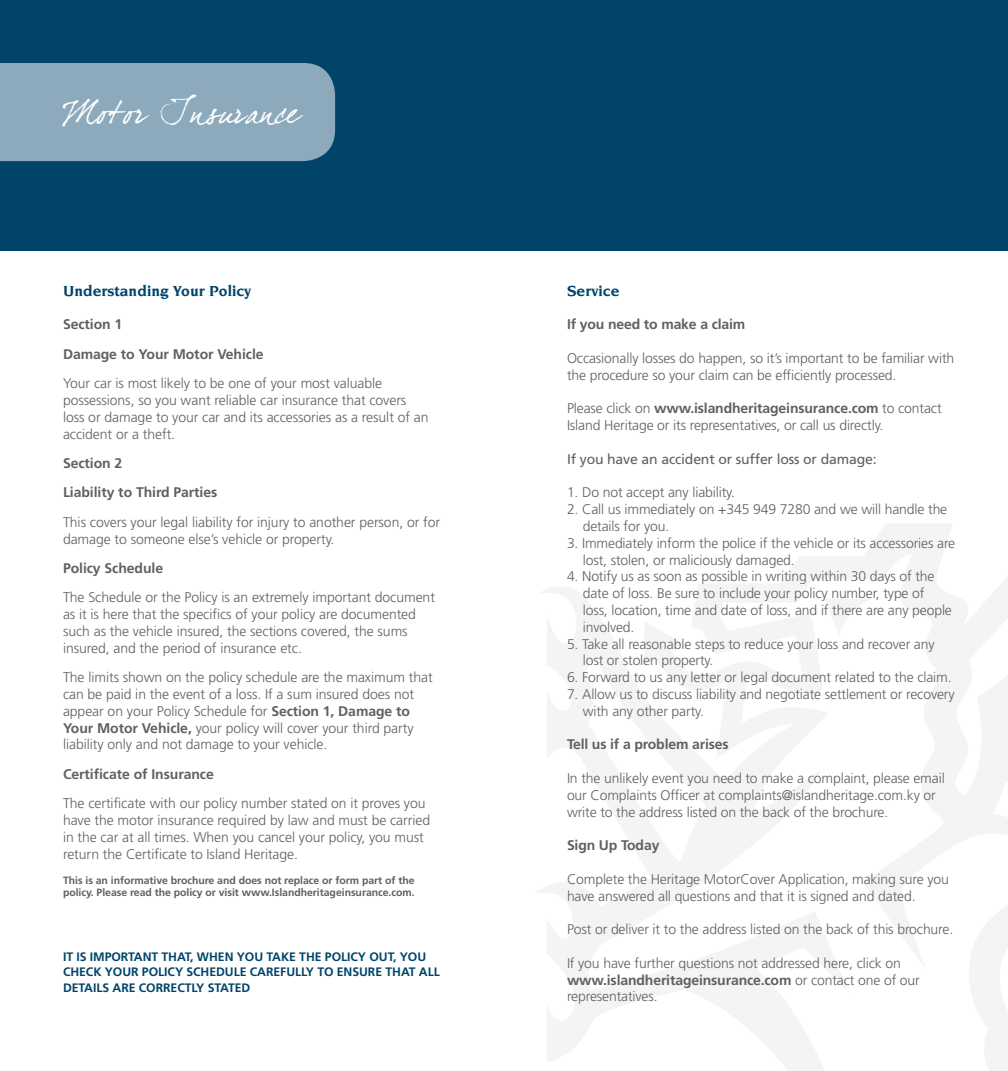
<style>
.page{position:relative;width:1008px;height:1071px;background:#fff}
.page>*{position:absolute;margin:0;border:0;box-sizing:border-box;transform-origin:0 0}
.t1{font:31.5px "Dear Joefour";color:#fff}
.t2{font:700 15.75px "Novarese";color:#00446a}
.t3{font:300 14px/16.8px "Frutiger LT";letter-spacing:-.01em;color:#5f6062}
.t4{font:700 14px/29.4px "Frutiger LT";letter-spacing:-.005em;color:#5f6062}
.t5{font:14px "Frutiger LT";letter-spacing:-.01em;color:#5f6062}
.t6{font:700 12.25px/15.8px "Frutiger LT";letter-spacing:-.005em;color:#00446a}
.t7{font:700 10.5px/12.6px "Frutiger LT";letter-spacing:-.005em;color:#5f6062}
.s1{font-weight:700}
</style>
<div class="page">
<div style="left:0;top:0;width:517px;height:251px;background:#00446a"></div>
<svg style="left:536px;top:524px;width:472px;height:547px"></svg>
<div style="left:490px;top:0;width:518px;height:251px;background:#00446a"></div>
<div style="left:0;top:63px;width:335px;height:98px;background:#8caabb"></div>
<h1 class="t1" style="left:63px;top:94px;width:238px">Motor Insurance</h1>
<p class="t2" style="left:63px;top:282px;width:190px">Understanding Your Policy</p>
<p class="t4" style="left:63px;top:310px;width:202px">Section 1<br>Damage to Your Motor Vehicle</p>
<p class="t3" style="left:63px;top:375px;width:367px">Your car is most likely to be one of your most valuable possessions, so you want reliable car insurance that covers loss or damage to your car and its accessories as a result of an accident or a theft.</p>
<p class="t4" style="left:63px;top:449px;width:156px">Section 2<br>Liability to Third Parties</p>
<p class="t3" style="left:63px;top:514px;width:379px">This covers your legal liability for injury to another person, or for damage to someone else’s vehicle or property.</p>
<p class="t4" style="left:63px;top:554px;width:102px">Policy Schedule</p>
<p class="t3" style="left:63px;top:589px;width:374px">The Schedule or the Policy is an extremely important document as it is here that the specifics of your policy are documented such as the vehicle insured, the sections covered, the sums insured, and the period of insurance etc.</p>
<p class="t3" style="left:63px;top:669px;width:371px">The limits shown on the policy schedule are the maximum that can be paid in the event of a loss. If a sum insured does not appear on your Policy Schedule for <span class="s1">Section 1, Damage to Your Motor Vehicle,</span> your policy will cover your third party liability only and not damage to your vehicle.</p>
<p class="t4" style="left:63px;top:759px;width:152px">Certificate of Insurance</p>
<p class="t3" style="left:63px;top:795px;width:369px">The certificate with our policy number stated on it proves you have the motor insurance required by law and must be carried in the car at all times. When you cancel your policy, you must return the Certificate to Island Heritage.</p>
<p class="t7" style="left:63px;top:874px;width:353px">This is an informative brochure and does not replace or form part of the policy. Please read the policy or visit www.Islandheritageinsurance.com.</p>
<p class="t6" style="left:63px;top:949px;width:378px">IT IS IMPORTANT THAT, WHEN YOU TAKE THE POLICY OUT, YOU<br>CHECK YOUR POLICY SCHEDULE CAREFULLY TO ENSURE THAT ALL<br>DETAILS ARE CORRECTLY STATED</p>
<p class="t2" style="left:567px;top:282px;width:54px">Service</p>
<p class="t4" style="left:567px;top:310px;width:180px">If you need to make a claim</p>
<p class="t3" style="left:567px;top:350px;width:389px">Occasionally losses do happen, so it’s important to be familiar with the procedure so your claim can be efficiently processed.</p>
<p class="t3" style="left:567px;top:400px;width:376px">Please click on <span class="s1">www.islandheritageinsurance.com</span> to contact<br>Island Heritage or its representatives, or call us directly.</p>
<p class="t5" style="left:567px;top:451px;width:311px">If you have an accident or suffer loss or damage:</p>
<p class="t3" style="left:567px;top:484px;width:169px">1. Do not accept any liability.</p>
<p class="t3" style="left:583px;top:501px;width:366px;text-indent:-16px">2. Call us immediately on +345 949 7280 and we will handle the details for you.</p>
<p class="t3" style="left:583px;top:535px;width:374px;text-indent:-16px">3. Immediately inform the police if the vehicle or its accessories are lost, stolen, or maliciously damaged.</p>
<p class="t3" style="left:583px;top:568px;width:371px;text-indent:-16px">4. Notify us as soon as possible in writing within 30 days of the date of loss. Be sure to include your policy number, type of loss, location, time and date of loss, and if there are any people involved.</p>
<p class="t3" style="left:583px;top:636px;width:353px;text-indent:-16px">5. Take all reasonable steps to reduce your loss and recover any lost or stolen property.</p>
<p class="t3" style="left:567px;top:669px;width:386px">6. Forward to us any letter or legal document related to the claim.</p>
<p class="t3" style="left:583px;top:686px;width:373px;text-indent:-16px">7. Allow us to discuss liability and negotiate settlement or recovery with any other party.</p>
<p class="t4" style="left:567px;top:730px;width:163px">Tell us if a problem arises</p>
<p class="t3" style="left:567px;top:770px;width:379px">In the unlikely event you need to make a complaint, please email our Complaints Officer at complaints@islandheritage.com.ky or write to the address listed on the back of the brochure.</p>
<p class="t4" style="left:567px;top:831px;width:94px">Sign Up Today</p>
<p class="t3" style="left:567px;top:871px;width:383px">Complete the Heritage MotorCover Application, making sure you have answered all questions and that it is signed and dated.</p>
<p class="t3" style="left:567px;top:921px;width:388px">Post or deliver it to the address listed on the back of this brochure.</p>
<p class="t3" style="left:567px;top:955px;width:354px">If you have further questions not addressed here, click on <span class="s1">www.islandheritageinsurance.com</span> or contact one of our representatives.</p>
</div>
